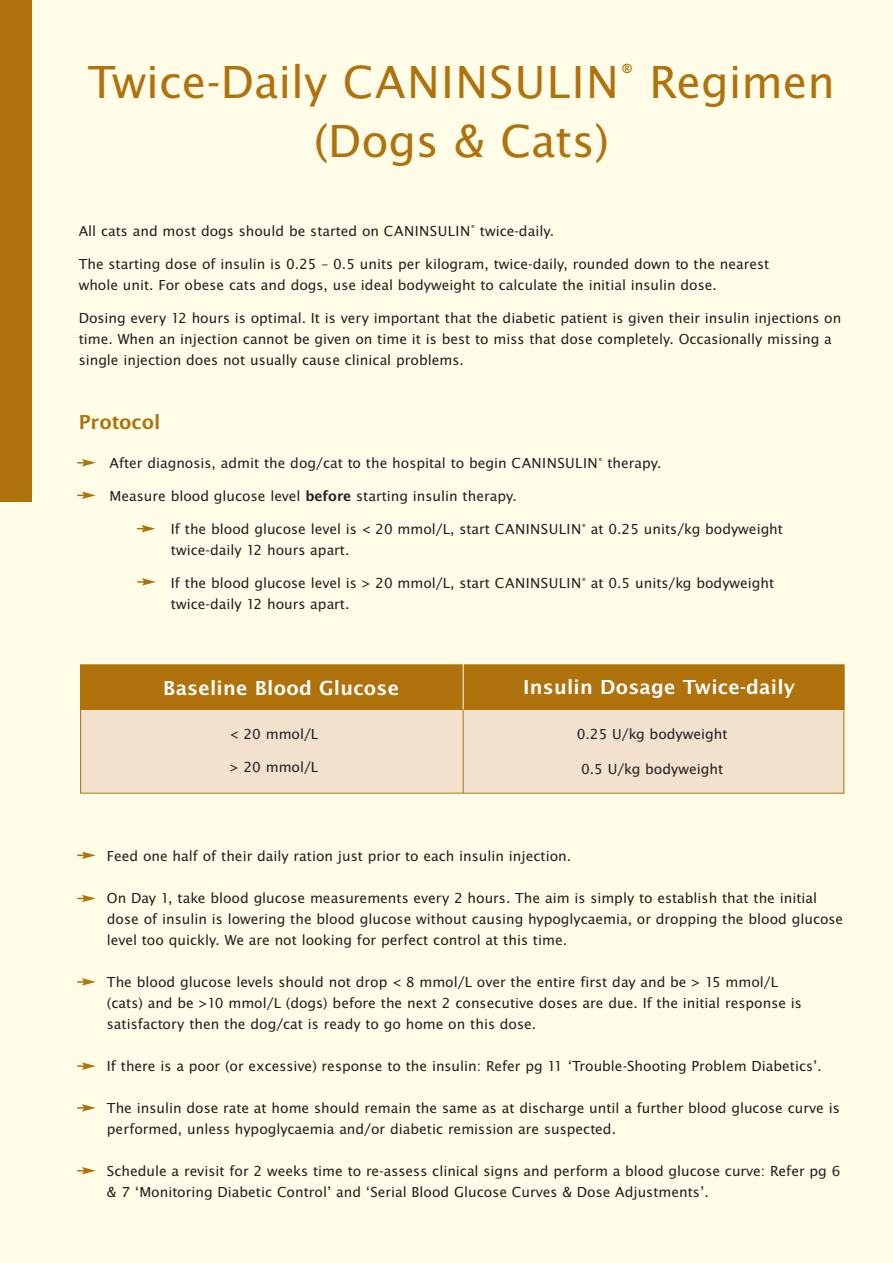
<style>
.page{position:relative;width:893px;height:1263px;background:#fff}
.page>*{position:absolute;margin:0;border:0;box-sizing:border-box;transform-origin:0 0}
.t1{font:48px/59.2px "Lucida Sans AK";color:#b0720c;text-align:center}
.t2{font:600 21px "Lucida Sans AK";letter-spacing:.01em;color:#fff}
.t3{font:600 21px "Lucida Sans AK";color:#b0720c}
.t4{font:15px/21px "Lucida Sans AK";color:#231f20}
.s1{font-weight:600}
</style>
<div class="page">
<div style="left:0;top:0;width:892px;height:1263px;background:#fffde7"></div>
<div style="left:0;top:0;width:56px;height:501px;background:#b0720c"></div>
<div style="left:33px;top:0;width:25px;height:502px;background:#fffde7"></div>
<div style="left:81px;top:665px;width:762px;height:128px;background:#f1e1cd"></div>
<div style="left:81px;top:665px;width:763px;height:44px;background:#b0720c"></div>
<div style="left:80px;top:664px;width:764px;height:46px;border:1px solid #b0720c"></div>
<hr style="left:463px;top:710px;width:1px;height:83px;background:#b0720c">
<hr style="left:463px;top:664px;width:1px;height:46px;background:#fffde7">
<svg style="left:77px;top:459px;width:19px;height:7px"></svg>
<svg style="left:77px;top:492px;width:19px;height:7px"></svg>
<svg style="left:137px;top:525px;width:18px;height:7px"></svg>
<svg style="left:137px;top:578px;width:19px;height:8px"></svg>
<svg style="left:77px;top:852px;width:19px;height:7px"></svg>
<svg style="left:77px;top:895px;width:19px;height:7px"></svg>
<svg style="left:77px;top:978px;width:19px;height:8px"></svg>
<svg style="left:77px;top:1062px;width:19px;height:8px"></svg>
<svg style="left:77px;top:1104px;width:19px;height:8px"></svg>
<svg style="left:77px;top:1167px;width:19px;height:8px"></svg>
<h1 class="t1" style="left:88px;top:57px;width:748px">Twice-Daily CANINSULIN<sup>®</sup> Regimen (Dogs &amp; Cats)</h1>
<p class="t4" style="left:79px;top:222px;width:477px">All cats and most dogs should be started on CANINSULIN<sup>®</sup> twice-daily.</p>
<p class="t4" style="left:79px;top:255px;width:692px">The starting dose of insulin is 0.25 – 0.5 units per kilogram, twice-daily, rounded down to the nearest whole unit. For obese cats and dogs, use ideal bodyweight to calculate the initial insulin dose.</p>
<p class="t4" style="left:79px;top:309px;width:764px">Dosing every 12 hours is optimal. It is very important that the diabetic patient is given their insulin injections on time. When an injection cannot be given on time it is best to miss that dose completely. Occasionally missing a single injection does not usually cause clinical problems.</p>
<h2 class="t3" style="left:79px;top:414px;width:83px">Protocol</h2>
<p class="t4" style="left:110px;top:454px;width:553px">After diagnosis, admit the dog/cat to the hospital to begin CANINSULIN<sup>®</sup> therapy.</p>
<p class="t4" style="left:110px;top:487px;width:409px">Measure blood glucose level <span class="s1">before</span> starting insulin therapy.</p>
<p class="t4" style="left:171px;top:520px;width:613px">If the blood glucose level is &lt; 20 mmol/L, start CANINSULIN<sup>®</sup> at 0.25 units/kg bodyweight twice-daily 12 hours apart.</p>
<p class="t4" style="left:171px;top:574px;width:605px">If the blood glucose level is &gt; 20 mmol/L, start CANINSULIN<sup>®</sup> at 0.5 units/kg bodyweight twice-daily 12 hours apart.</p>
<h2 class="t2" style="left:163px;top:680px;width:237px">Baseline Blood Glucose</h2>
<p class="t4" style="left:230px;top:725px;width:90px">&lt; 20 mmol/L</p>
<p class="t4" style="left:230px;top:758px;width:90px">&gt; 20 mmol/L</p>
<h2 class="t2" style="left:523px;top:679px;width:273px">Insulin Dosage Twice-daily</h2>
<p class="t4" style="left:576px;top:725px;width:152px">0.25 U/kg bodyweight</p>
<p class="t4" style="left:581px;top:760px;width:143px">0.5 U/kg bodyweight</p>
<p class="t4" style="left:107px;top:847px;width:465px">Feed one half of their daily ration just prior to each insulin injection.</p>
<p class="t4" style="left:107px;top:889px;width:738px">On Day 1, take blood glucose measurements every 2 hours. The aim is simply to establish that the initial dose of insulin is lowering the blood glucose without causing hypoglycaemia, or dropping the blood glucose level too quickly. We are not looking for perfect control at this time.</p>
<p class="t4" style="left:107px;top:973px;width:696px">The blood glucose levels should not drop &lt; 8 mmol/L over the entire first day and be &gt; 15 mmol/L (cats) and be &gt;10 mmol/L (dogs) before the next 2 consecutive doses are due. If the initial response is satisfactory then the dog/cat is ready to go home on this dose.</p>
<p class="t4" style="left:107px;top:1057px;width:716px">If there is a poor (or excessive) response to the insulin: Refer pg 11 ‘Trouble-Shooting Problem Diabetics’.</p>
<p class="t4" style="left:107px;top:1099px;width:734px">The insulin dose rate at home should remain the same as at discharge until a further blood glucose curve is performed, unless hypoglycaemia and/or diabetic remission are suspected.</p>
<p class="t4" style="left:107px;top:1162px;width:735px">Schedule a revisit for 2 weeks time to re-assess clinical signs and perform a blood glucose curve: Refer pg 6 &amp; 7 ‘Monitoring Diabetic Control’ and ‘Serial Blood Glucose Curves &amp; Dose Adjustments’.</p>
</div>
